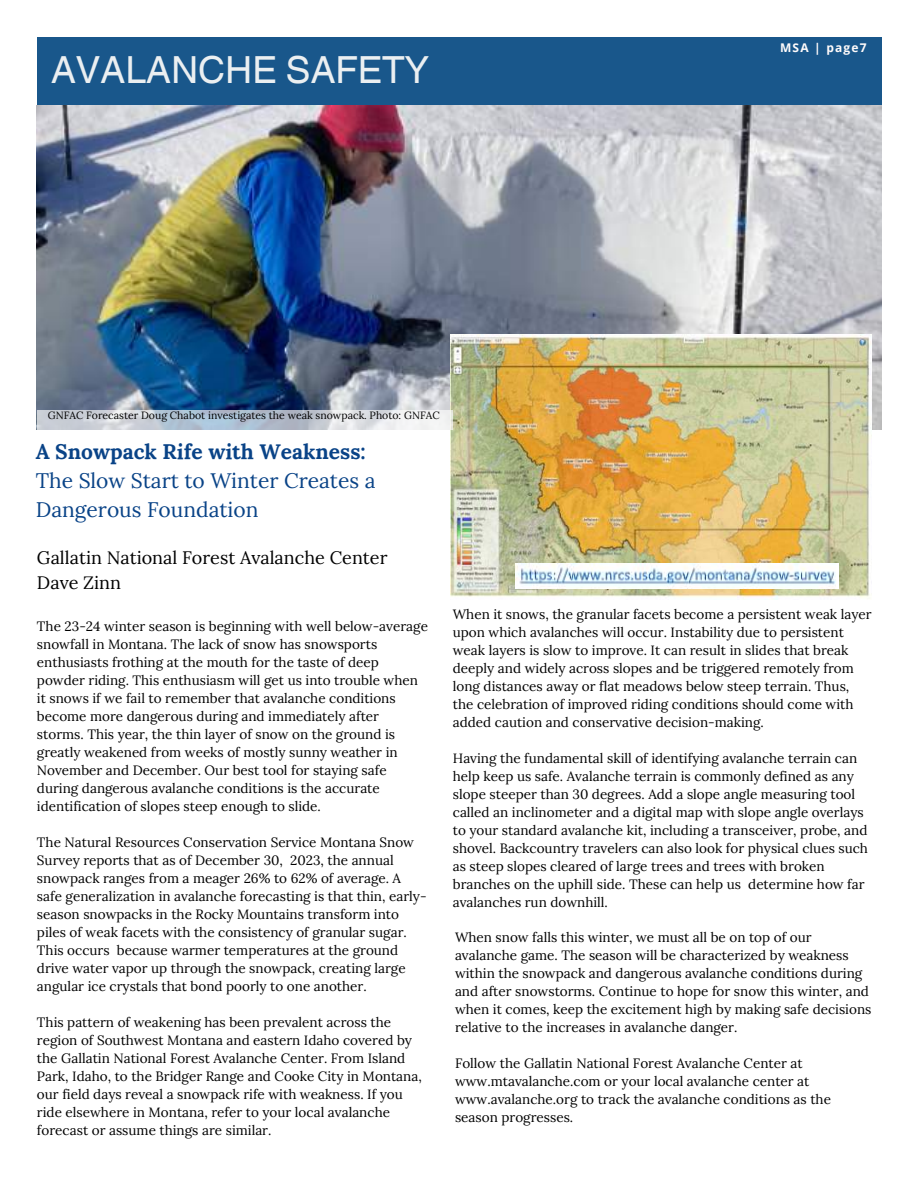
<style>
.page{position:relative;width:918px;height:1188px;background:#fff}
.page>*{position:absolute;margin:0;border:0;box-sizing:border-box;transform-origin:0 0}
.t1{font:37.35px "Helvetica World";color:#ebeff1}
.t2{font:21px/29.2px "Lora";color:#094387}
.t3{font:700 21px "Lora";color:#094387}
.t4{font:18px/24.8px "Lora";color:#000}
.t5{font:13.5px/18px "Lora";color:#000}
.t6{font:700 12px "Open Sans";letter-spacing:.1em;color:#fffbfb}
.t7{font:10.5px "Lora";color:#000}
</style>
<div class="page">
<div style="left:37px;top:38px;width:845px;height:67px;background:#19578b"></div>
<img style="left:37px;top:105px;width:845px;height:324px">
<img style="left:451px;top:334px;width:420px;height:266px">
<svg style="left:37px;top:411px;width:416px;height:19px"></svg>
<img style="left:516px;top:564px;width:322px;height:24px">
<h1 class="t1" style="left:51px;top:48px;width:379px">AVALANCHE SAFETY</h1>
<p class="t6" style="left:780px;top:40px;width:88px">MSA | page7</p>
<p class="t7" style="left:48px;top:409px;width:394px">GNFAC Forecaster Doug Chabot investigates the weak snowpack. Photo: GNFAC</p>
<h2 class="t3" style="left:36px;top:437px;width:332px">A Snowpack Rife with Weakness:</h2>
<h2 class="t2" style="left:36px;top:466px;width:341px">The Slow Start to Winter Creates a<br>Dangerous Foundation</h2>
<h3 class="t4" style="left:37px;top:545px;width:352px">Gallatin National Forest Avalanche Center<br>Dave Zinn</h3>
<p class="t5" style="left:37px;top:617px;width:393px">The 23-24 winter season is beginning with well below-average snowfall in Montana. The lack of snow has snowsports enthusiasts frothing at the mouth for the taste of deep powder riding. This enthusiasm will get us into trouble when it snows if we fail to remember that avalanche conditions become more dangerous during and immediately after storms. This year, the thin layer of snow on the ground is greatly weakened from weeks of mostly sunny weather in November and December. Our best tool for staying safe during dangerous avalanche conditions is the accurate identification of slopes steep enough to slide.</p>
<p class="t5" style="left:37px;top:833px;width:391px">The Natural Resources Conservation Service Montana Snow Survey reports that as of December 30, 2023, the annual snowpack ranges from a meager 26% to 62% of average. A safe generalization in avalanche forecasting is that thin, early&shy;season snowpacks in the Rocky Mountains transform into piles of weak facets with the consistency of granular sugar.<br>This occurs because warmer temperatures at the ground drive water vapor up through the snowpack, creating large angular ice crystals that bond poorly to one another.</p>
<p class="t5" style="left:37px;top:1013px;width:386px">This pattern of weakening has been prevalent across the region of Southwest Montana and eastern Idaho covered by the Gallatin National Forest Avalanche Center. From Island Park, Idaho, to the Bridger Range and Cooke City in Montana, our field days reveal a snowpack rife with weakness. If you ride elsewhere in Montana, refer to your local avalanche forecast or assume things are similar.</p>
<p class="t5" style="left:453px;top:605px;width:420px">When it snows, the granular facets become a persistent weak layer upon which avalanches will occur. Instability due to persistent weak layers is slow to improve. It can result in slides that break deeply and widely across slopes and be triggered remotely from long distances away or flat meadows below steep terrain. Thus, the celebration of improved riding conditions should come with added caution and conservative decision-making.</p>
<p class="t5" style="left:453px;top:749px;width:417px">Having the fundamental skill of identifying avalanche terrain can help keep us safe. Avalanche terrain is commonly defined as any slope steeper than 30 degrees. Add a slope angle measuring tool called an inclinometer and a digital map with slope angle overlays to your standard avalanche kit, including a transceiver, probe, and shovel. Backcountry travelers can also look for physical clues such as steep slopes cleared of large trees and trees with broken branches on the uphill side. These can help us determine how far avalanches run downhill.</p>
<p class="t5" style="left:455px;top:928px;width:418px">When snow falls this winter, we must all be on top of our avalanche game. The season will be characterized by weakness within the snowpack and dangerous avalanche conditions during and after snowstorms. Continue to hope for snow this winter, and when it comes, keep the excitement high by making safe decisions relative to the increases in avalanche danger.</p>
<p class="t5" style="left:455px;top:1054px;width:378px">Follow the Gallatin National Forest Avalanche Center at www.mtavalanche.com or your local avalanche center at www.avalanche.org to track the avalanche conditions as the season progresses.</p>
</div>
